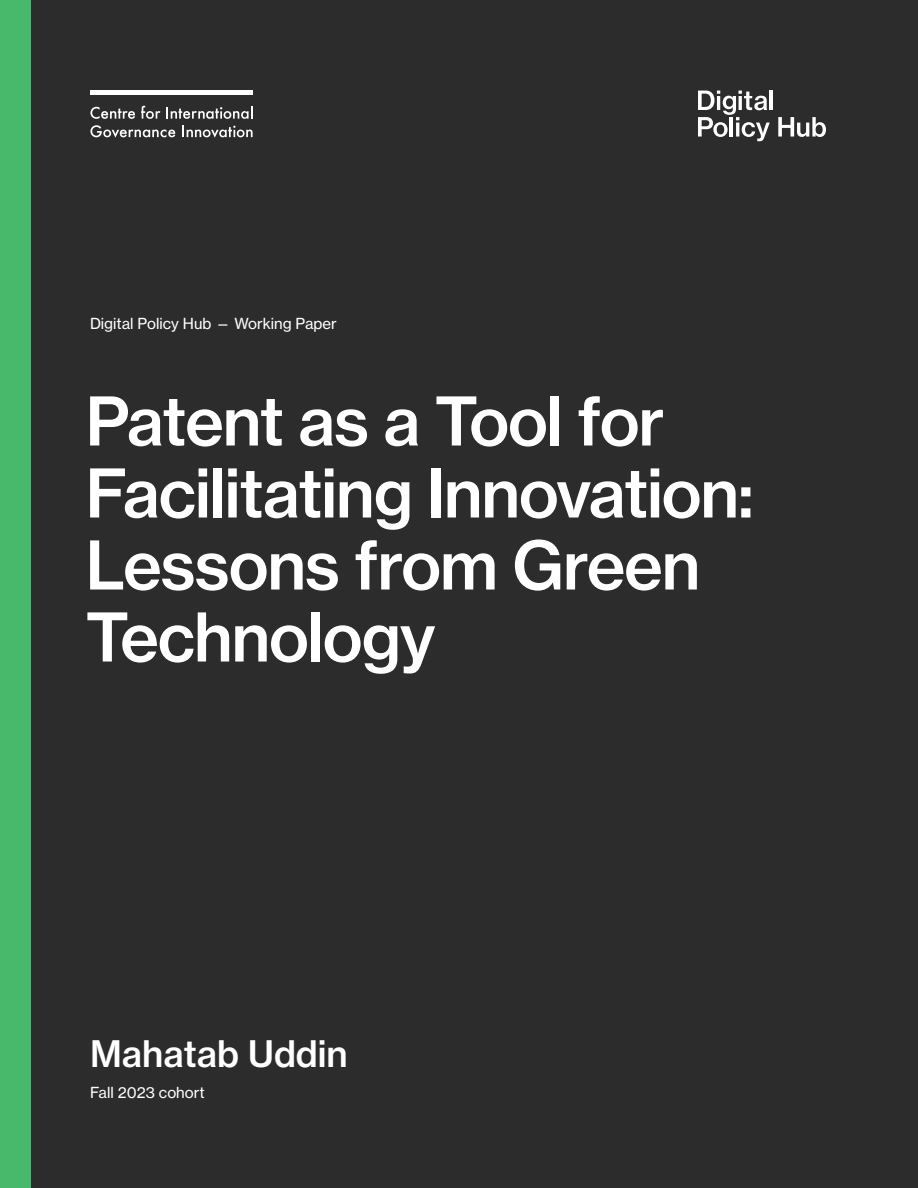
<style>
.page{position:relative;width:918px;height:1188px;background:#2c2c2c}
.page>*{position:absolute;margin:0;border:0;box-sizing:border-box;transform-origin:0 0}
.t1{font:66px/72px "N Haas Grotesk TX Pro 65 Md";letter-spacing:-.02em;color:#fff}
.t2{font:36px "N Haas Grotesk TX Pro 65 Md";color:#fff}
.t3{font:15px "N Haas Grotesk TX Pro 55 Rg";color:#fff}
</style>
<div class="page">
<div style="left:0;top:0;width:30px;height:1188px;background:#48b96b"></div>
<svg style="left:90px;top:107px;width:45px;height:12px"></svg>
<svg style="left:141px;top:106px;width:19px;height:13px"></svg>
<svg style="left:166px;top:106px;width:86px;height:13px"></svg>
<svg style="left:90px;top:125px;width:85px;height:13px"></svg>
<svg style="left:182px;top:126px;width:71px;height:12px"></svg>
<div style="left:90px;top:90px;width:163px;height:5px;background:#fff"></div>
<hr style="left:769px;top:91px;width:4px;height:19px;background:#fff">
<svg style="left:698px;top:91px;width:72px;height:50px"></svg>
<svg style="left:778px;top:117px;width:48px;height:20px"></svg>
<p class="t3" style="left:90px;top:314px;width:248px">Digital Policy Hub — Working Paper</p>
<p class="t1" style="left:86px;top:385px;width:670px">Patent as a Tool for<br>Facilitating Innovation:<br>Lessons from Green<br>Technology</p>
<p class="t2" style="left:90px;top:1031px;width:259px">Mahatab Uddin</p>
<p class="t3" style="left:90px;top:1083px;width:116px">Fall 2023 cohort</p>
</div>
